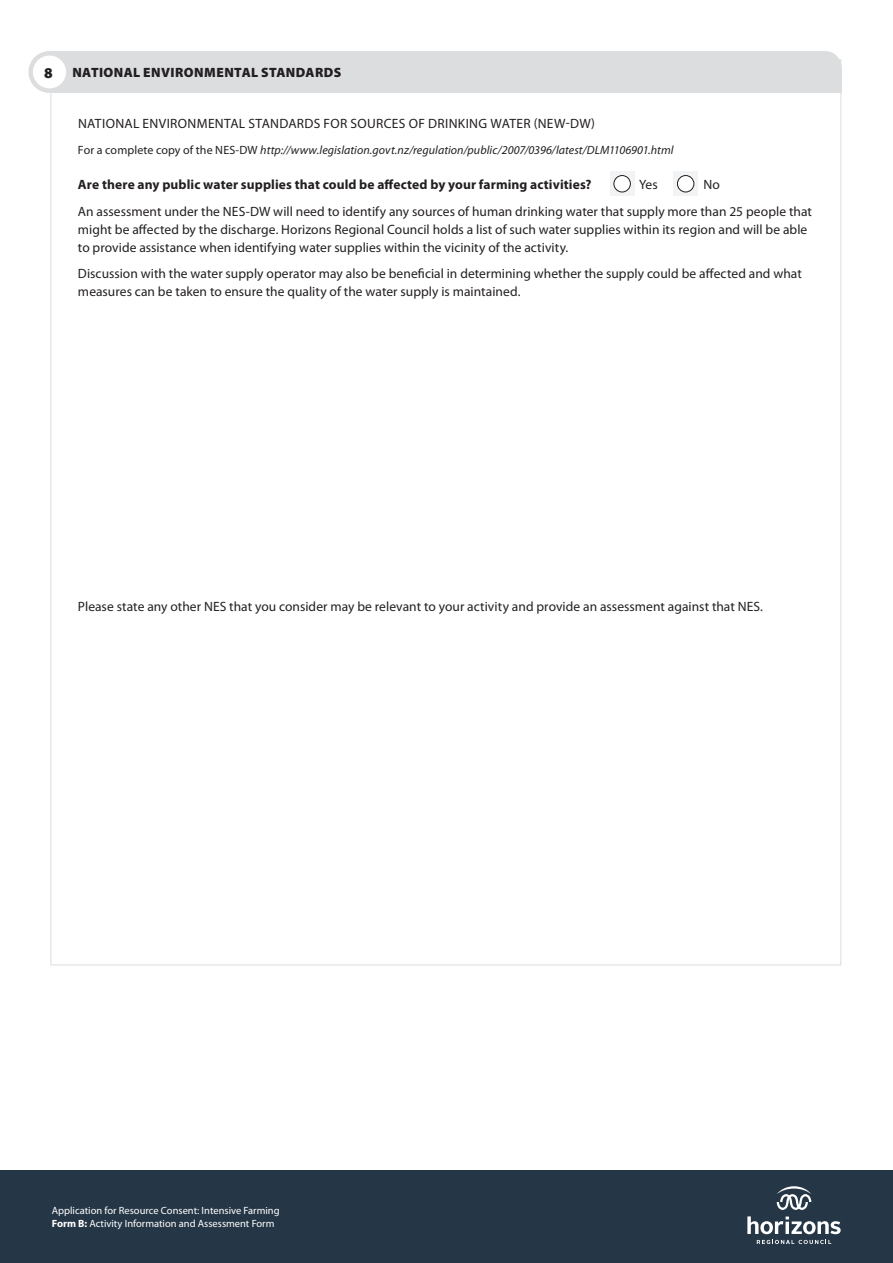
<style>
.page{position:relative;width:893px;height:1263px;background:#fff}
.page>*{position:absolute;margin:0;border:0;box-sizing:border-box;transform-origin:0 0}
.t1{font:900 15px "Myriad Pro";color:#231f20}
.t2{font:13.5px/18px "Myriad Pro";letter-spacing:.005em;color:#231f20}
.t3{font:700 13.5px "Myriad Pro";letter-spacing:.01em;color:#231f20}
.t4{font:13.5px "Myriad Pro";letter-spacing:.025em;color:#231f20}
.t5{font:900 13.5px "Myriad Pro";letter-spacing:.025em;color:#231f20}
.t6{font:italic 12px "Myriad Pro";letter-spacing:.005em;color:#231f20}
.t7{font:10.5px/13.5px "Myriad Pro";color:#fff}
.s1{font-style:normal}
.s2{font-weight:700}
</style>
<div class="page">
<div style="left:0;top:1170px;width:893px;height:93px;background:#253646"></div>
<svg style="left:757px;top:1240px;width:74px;height:4px"></svg>
<svg style="left:747px;top:1216px;width:94px;height:18px"></svg>
<svg style="left:777px;top:1186px;width:34px;height:24px"></svg>
<div style="left:54px;top:51px;width:788px;height:42px;background:#dcdddf"></div>
<div style="left:31px;top:53px;width:37px;height:38px;background:#fff;border-radius:50%"></div>
<div style="left:28px;top:51px;width:43px;height:42px;border:4px solid #dcdddf;border-radius:50%"></div>
<div style="left:610px;top:171px;width:24px;height:25px;background:#f2f3f4"></div>
<div style="left:614px;top:176px;width:16px;height:16px;background:#fff;border-radius:50%"></div>
<div style="left:614px;top:175px;width:17px;height:17px;border:1px solid #231f20;border-radius:50%"></div>
<div style="left:673px;top:171px;width:25px;height:25px;background:#f2f3f4"></div>
<div style="left:677px;top:176px;width:17px;height:16px;background:#fff;border-radius:50%"></div>
<div style="left:677px;top:175px;width:17px;height:17px;border:1px solid #231f20;border-radius:50%"></div>
<p class="t1" style="left:44px;top:63px;width:10px">8</p>
<p class="t5" style="left:72px;top:63px;width:270px">NATIONAL ENVIRONMENTAL STANDARDS</p>
<p class="t4" style="left:78px;top:115px;width:518px">NATIONAL ENVIRONMENTAL STANDARDS FOR SOURCES OF DRINKING WATER (NEW-DW)</p>
<p class="t6" style="left:78px;top:143px;width:597px"><span class="s1">For a complete copy of the NES-DW</span> http://www.legislation.govt.nz/regulation/public/2007/0396/latest/DLM1106901.html</p>
<p class="t3" style="left:78px;top:176px;width:515px">Are there any public water supplies that could be affected by your farming activities?</p>
<p class="t2" style="left:78px;top:202px;width:735px">An assessment under the NES-DW will need to identify any sources of human drinking water that supply more than 25 people that might be affected by the discharge. Horizons Regional Council holds a list of such water supplies within its region and will be able to provide assistance when identifying water supplies within the vicinity of the activity.</p>
<p class="t2" style="left:78px;top:265px;width:725px">Discussion with the water supply operator may also be beneficial in determining whether the supply could be affected and what measures can be taken to ensure the quality of the water supply is maintained.</p>
<p class="t2" style="left:639px;top:175px;width:20px">Yes</p>
<p class="t2" style="left:704px;top:175px;width:18px">No</p>
<p class="t2" style="left:78px;top:597px;width:687px">Please state any other NES that you consider may be relevant to your activity and provide an assessment against that NES.</p>
<p class="t7" style="left:52px;top:1203px;width:229px">Application for Resource Consent: Intensive Farming<br><span class="s2">Form B:</span> Activity Information and Assessment Form</p>
</div>
